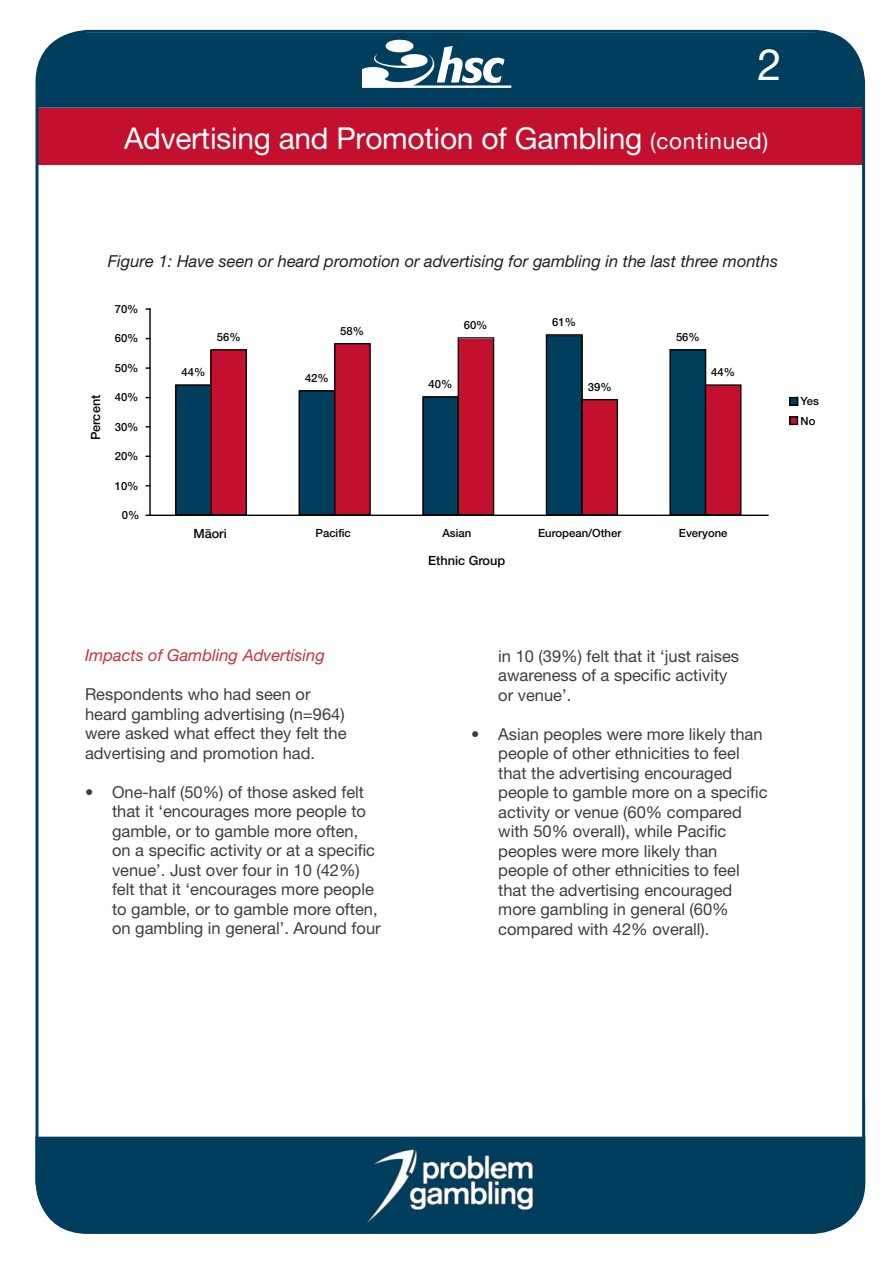
<style>
.page{position:relative;width:893px;height:1263px;background:#fff}
.page>*{position:absolute;margin:0;border:0;box-sizing:border-box;transform-origin:0 0}
.t1{font:43.5px "Helvetica Neue";color:#fff}
.t2{font:30px "Alte Haas Grotesk";letter-spacing:-.01em;color:#fff}
.body{font:16.5px/19.5px "Helvetica Neue";color:#3e3e3f}
.t3{font:italic 16.5px "Helvetica Neue";color:#231f20}
.body-2{font:italic 16.5px "Helvetica Neue";color:#c9313c}
.t4{font:500 12.75px "Helvetica Neue";color:#050504}
.t5{font:500 11.25px/19.4px "Helvetica Neue";color:#050504}
.s1{font-size:22.5px}
</style>
<div class="page">
<div style="left:88px;top:34px;width:739px;height:74px;background:#003e5e"></div>
<div style="left:71px;top:1136px;width:765px;height:97px;background:#003e5e"></div>
<svg style="left:827px;top:33px;width:39px;height:176px"></svg>
<svg style="left:836px;top:1053px;width:30px;height:176px"></svg>
<svg style="left:35px;top:1053px;width:36px;height:179px"></svg>
<svg style="left:362px;top:40px;width:149px;height:48px"></svg>
<svg style="left:35px;top:29px;width:53px;height:182px"></svg>
<div style="left:37px;top:108px;width:827px;height:56px;background:#c3102f"></div>
<img style="left:330px;top:1136px;width:240px;height:94px">
<div style="left:176px;top:385px;width:35px;height:130px;background:#003e5e"></div>
<div style="left:175px;top:384px;width:37px;height:131px;border:1px solid #040503"></div>
<div style="left:299px;top:391px;width:36px;height:124px;background:#003e5e"></div>
<div style="left:299px;top:390px;width:37px;height:125px;border:1px solid #040503"></div>
<div style="left:423px;top:397px;width:35px;height:118px;background:#003e5e"></div>
<div style="left:422px;top:396px;width:37px;height:119px;border:1px solid #040503"></div>
<div style="left:546px;top:336px;width:36px;height:179px;background:#003e5e"></div>
<div style="left:546px;top:334px;width:37px;height:181px;border:1px solid #040503"></div>
<div style="left:670px;top:350px;width:35px;height:165px;background:#003e5e"></div>
<div style="left:670px;top:349px;width:36px;height:166px;border:1px solid #040503"></div>
<div style="left:211px;top:350px;width:35px;height:165px;background:#c3102f"></div>
<div style="left:210px;top:349px;width:37px;height:166px;border:1px solid #040503"></div>
<div style="left:335px;top:344px;width:35px;height:171px;background:#c3102f"></div>
<div style="left:334px;top:343px;width:37px;height:172px;border:1px solid #040503"></div>
<div style="left:458px;top:339px;width:36px;height:176px;background:#c3102f"></div>
<div style="left:458px;top:337px;width:36px;height:178px;border:1px solid #040503"></div>
<div style="left:582px;top:400px;width:35px;height:115px;background:#c3102f"></div>
<div style="left:581px;top:399px;width:37px;height:116px;border:1px solid #040503"></div>
<div style="left:705px;top:385px;width:36px;height:130px;background:#c3102f"></div>
<div style="left:705px;top:384px;width:36px;height:131px;border:1px solid #040503"></div>
<hr style="left:149px;top:309px;width:2px;height:206px;background:#040503">
<hr style="left:150px;top:515px;width:618px;height:1px;background:#040503">
<div style="left:789px;top:397px;width:9px;height:9px;border:1px solid #040503"></div>
<svg style="left:790px;top:397px;width:8px;height:9px"></svg>
<div style="left:789px;top:416px;width:9px;height:9px;border:1px solid #040503"></div>
<svg style="left:790px;top:417px;width:8px;height:8px"></svg>
<p class="t1" style="left:757px;top:38px;width:26px">2</p>
<p class="t2" style="left:124px;top:120px;width:646px">Advertising and Promotion of Gambling <span class="s1">(continued)</span></p>
<p class="t3" style="left:108px;top:251px;width:672px">Figure 1: Have seen or heard promotion or advertising for gambling in the last three months</p>
<p class="t4" style="left:88px;top:440px;width:47px;rotate:-90deg">Percent</p>
<p class="t5" style="left:115px;top:299px;width:25px">70%</p>
<p class="t5" style="left:115px;top:329px;width:25px">60%</p>
<p class="t5" style="left:115px;top:358px;width:25px">50%</p>
<p class="t5" style="left:115px;top:388px;width:25px">40%</p>
<p class="t5" style="left:115px;top:417px;width:25px">30%</p>
<p class="t5" style="left:115px;top:446px;width:25px">20%</p>
<p class="t5" style="left:115px;top:476px;width:25px">10%</p>
<p class="t5" style="left:122px;top:505px;width:19px">0%</p>
<p class="t5" style="left:182px;top:362px;width:25px">44%</p>
<p class="t5" style="left:552px;top:312px;width:25px">61%</p>
<p class="t5" style="left:464px;top:315px;width:25px">60%</p>
<p class="t5" style="left:340px;top:321px;width:25px">58%</p>
<p class="t5" style="left:217px;top:327px;width:25px">56%</p>
<p class="t5" style="left:676px;top:327px;width:25px">56%</p>
<p class="t5" style="left:305px;top:368px;width:25px">42%</p>
<p class="t5" style="left:428px;top:374px;width:25px">40%</p>
<p class="t5" style="left:588px;top:377px;width:25px">39%</p>
<p class="t5" style="left:711px;top:362px;width:25px">44%</p>
<p class="t4" style="left:193px;top:526px;width:35px">Maori</p>
<p class="t5" style="left:315px;top:523px;width:37px">Pacific</p>
<p class="t5" style="left:442px;top:523px;width:30px">Asian</p>
<p class="t5" style="left:538px;top:523px;width:85px">European/Other</p>
<p class="t5" style="left:679px;top:523px;width:50px">Everyone</p>
<p class="t4" style="left:428px;top:553px;width:79px">Ethnic Group</p>
<p class="t5" style="left:800px;top:392px;width:20px">Yes<br>No</p>
<p class="body-2" style="left:85px;top:645px;width:241px">Impacts of Gambling Advertising</p>
<p class="body" style="left:85px;top:684px;width:263px">Respondents who had seen or heard gambling advertising (n=964) were asked what effect they felt the advertising and promotion had.</p>
<p class="body" style="left:112px;top:782px;width:270px;text-indent:-27px">• One-half (50%) of those asked felt that it ‘encourages more people to gamble, or to gamble more often, on a specific activity or at a specific venue’. Just over four in 10 (42%) felt that it ‘encourages more people to gamble, or to gamble more often, on gambling in general’. Around four</p>
<p class="body" style="left:498px;top:646px;width:242px">in 10 (39%) felt that it ‘just raises awareness of a specific activity or venue’.</p>
<p class="body" style="left:498px;top:724px;width:271px;text-indent:-27px">• Asian peoples were more likely than people of other ethnicities to feel that the advertising encouraged people to gamble more on a specific activity or venue (60% compared with 50% overall), while Pacific peoples were more likely than people of other ethnicities to feel that the advertising encouraged more gambling in general (60% compared with 42% overall).</p>
</div>
